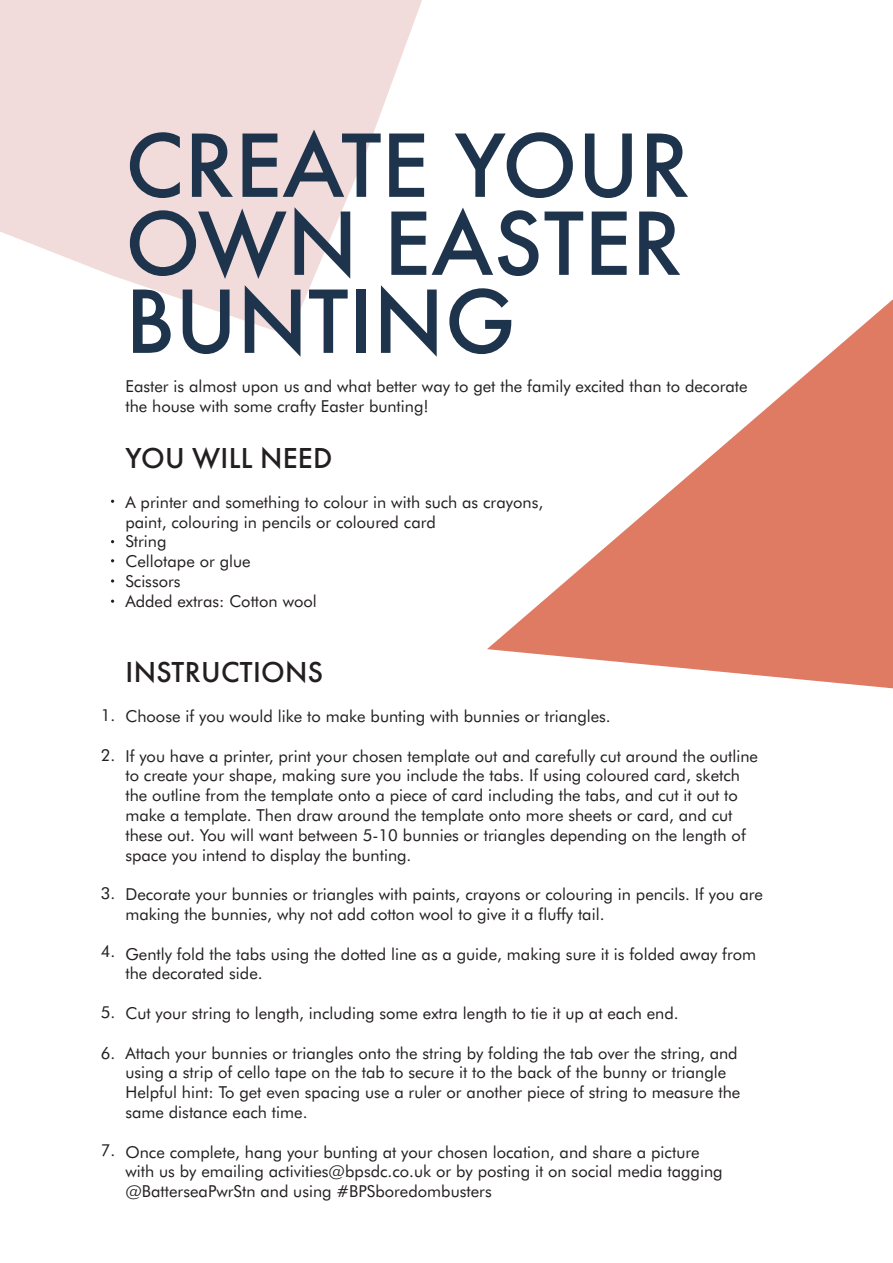
<style>
.page{position:relative;width:893px;height:1263px;background:#fff}
.page>*{position:absolute;margin:0;border:0;box-sizing:border-box;transform-origin:0 0}
.t1{font:500 84px/78px "Futura";color:#1e344d;text-align:justify}
.t2{font:500 30px "Futura PT";letter-spacing:.01em;color:#231f20}
.t3{font:16.5px/19.8px "Futura BT";color:#231f20}
</style>
<div class="page">
<svg style="left:0;top:0;width:422px;height:336px;fill:#f2dcdb"></svg>
<svg style="left:111px;top:579px;width:3px;height:4px"></svg>
<svg style="left:487px;top:299px;width:406px;height:389px"></svg>
<p class="t1" style="left:125px;top:126px;width:566px">CREATE YOUR OWN EASTER BUNTING</p>
<p class="t3" style="left:125px;top:377px;width:624px">Easter is almost upon us and what better way to get the family excited than to decorate the house with some crafty Easter bunting!</p>
<p class="t2" style="left:126px;top:440px;width:209px">YOU WILL NEED</p>
<p class="t3" style="left:125px;top:492px;width:419px">A printer and something to colour in with such as crayons, paint, colouring in pencils or coloured card</p>
<p class="t3" style="left:125px;top:531px;width:43px">String</p>
<p class="t3" style="left:125px;top:551px;width:127px">Cellotape or glue</p>
<p class="t3" style="left:125px;top:571px;width:57px">Scissors</p>
<p class="t3" style="left:125px;top:591px;width:193px">Added extras: Cotton wool</p>
<p class="t3" style="left:101px;top:705px;width:16px">1.</p>
<p class="t3" style="left:101px;top:745px;width:16px">2.</p>
<p class="t3" style="left:101px;top:882px;width:16px">3.</p>
<p class="t3" style="left:101px;top:941px;width:16px">4.</p>
<p class="t3" style="left:101px;top:1002px;width:16px">5.</p>
<p class="t3" style="left:101px;top:1043px;width:16px">6.</p>
<p class="t3" style="left:101px;top:1140px;width:16px">7.</p>
<p class="t2" style="left:126px;top:654px;width:199px">INSTRUCTIONS</p>
<p class="t3" style="left:125px;top:706px;width:487px">Choose if you would like to make bunting with bunnies or triangles.</p>
<p class="t3" style="left:125px;top:746px;width:634px">If you have a printer, print your chosen template out and carefully cut around the outline to create your shape, making sure you include the tabs. If using coloured card, sketch the outline from the template onto a piece of card including the tabs, and cut it out to make a template. Then draw around the template onto more sheets or card, and cut these out. You will want between 5-10 bunnies or triangles depending on the length of space you intend to display the bunting.</p>
<p class="t3" style="left:125px;top:884px;width:639px">Decorate your bunnies or triangles with paints, crayons or colouring in pencils. If you are</p>
<p class="t3" style="left:125px;top:904px;width:481px">making the bunnies, why not add cotton wool to give it a fluffy tail.</p>
<p class="t3" style="left:125px;top:944px;width:632px">Gently fold the tabs using the dotted line as a guide, making sure it is folded away from</p>
<p class="t3" style="left:125px;top:963px;width:139px">the decorated side.</p>
<p class="t3" style="left:125px;top:1003px;width:555px">Cut your string to length, including some extra length to tie it up at each end.</p>
<p class="t3" style="left:125px;top:1043px;width:614px">Attach your bunnies or triangles onto the string by folding the tab over the string, and</p>
<p class="t3" style="left:125px;top:1062px;width:602px">using a strip of cello tape on the tab to secure it to the back of the bunny or triangle</p>
<p class="t3" style="left:125px;top:1082px;width:616px">Helpful hint: To get even spacing use a ruler or another piece of string to measure the same distance each time.</p>
<p class="t3" style="left:125px;top:1142px;width:599px">Once complete, hang your bunting at your chosen location, and share a picture with us by emailing activities@bpsdc.co.uk or by posting it on social media tagging @BatterseaPwrStn and using #BPSboredombusters</p>
</div>
